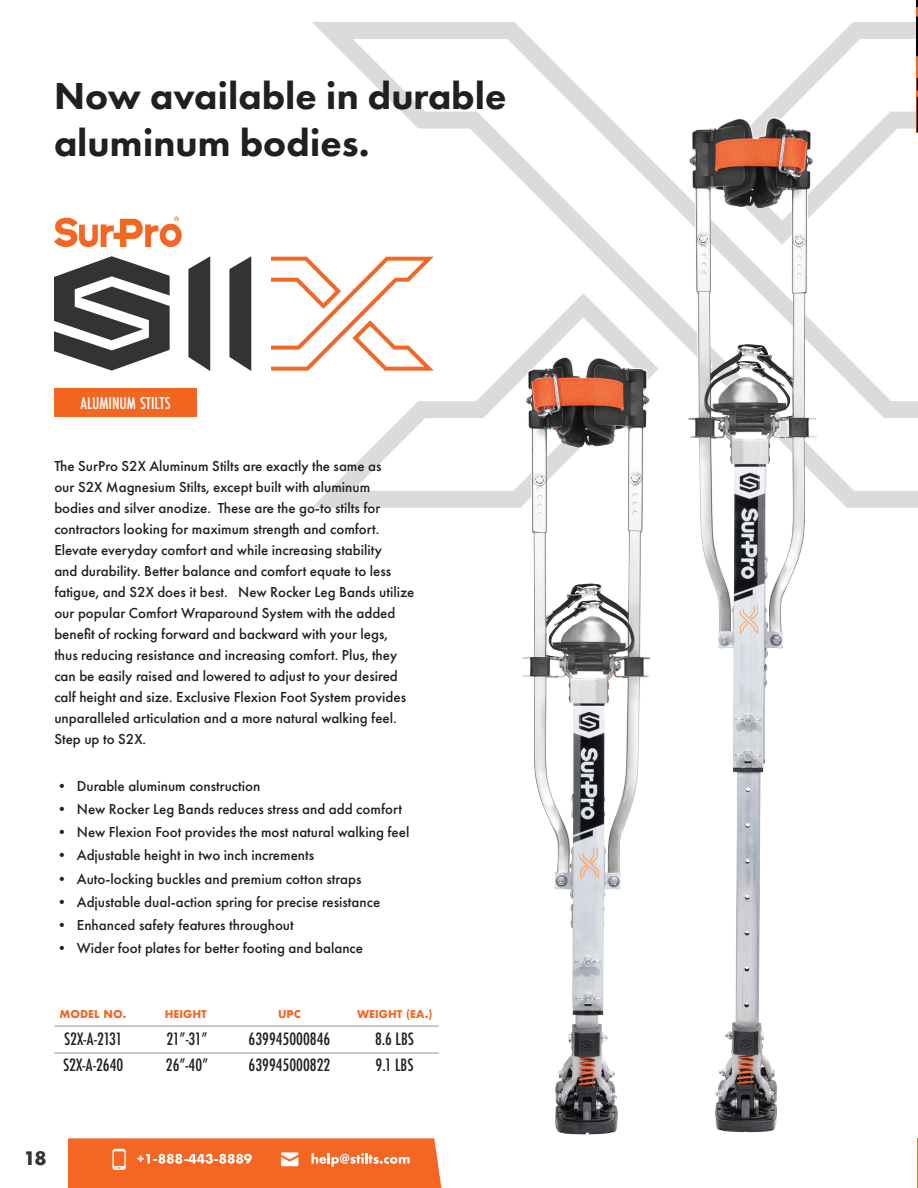
<style>
.page{position:relative;width:918px;height:1188px;background:#fff}
.page>*{position:absolute;margin:0;border:0;box-sizing:border-box;transform-origin:0 0}
.Stilts_page_-_Large_Header{font:800 39px/46.8px "Futura PT";color:#231f20}
.Stilts_page_-_Small_Header{font:500 18px "Futura PT Cond";color:#fff}
.t1{font:700 18px "Futura";color:#323332}
.Table_Data{font:500 condensed 16.5px "Futura";color:#231f20}
.Basic{font:500 15px/21px "Futura PT";color:#231f20}
.t2{font:700 10.5px "Futura";color:#f26824}
</style>
<div class="page">
<svg style="left:312px;top:22px;width:606px;height:486px"></svg>
<img style="left:506px;top:84px;width:334px;height:1051px">
<hr style="left:917px;top:0;width:1px;height:132px;background:#f36421">
<svg style="left:917px;top:78px;width:1px;height:13px"></svg>
<svg style="left:917px;top:97px;width:1px;height:35px"></svg>
<svg style="left:917px;top:0;width:1px;height:56px"></svg>
<hr style="left:54px;top:1026px;width:385px;height:1px;background:#939598">
<hr style="left:54px;top:1053px;width:385px;height:1px;background:#939598">
<svg style="left:68px;top:1138px;width:374px;height:50px;background:#f37235"></svg>
<svg style="left:54px;top:216px;width:128px;height:31px"></svg>
<svg style="left:54px;top:256px;width:116px;height:115px"></svg>
<svg style="left:188px;top:256px;width:22px;height:115px;background:#4d4e4d"></svg>
<svg style="left:229px;top:256px;width:22px;height:115px;background:#4e4f4e"></svg>
<svg style="left:271px;top:257px;width:163px;height:114px"></svg>
<div style="left:54px;top:388px;width:142px;height:29px;background:#f36621"></div>
<hr style="left:917px;top:1139px;width:1px;height:49px;background:#f36623">
<p class="Stilts_page_-_Large_Header" style="left:54px;top:72px;width:454px">Now available in durable aluminum bodies.</p>
<p class="Stilts_page_-_Small_Header" style="left:81px;top:392px;width:92px">ALUMINUM STILTS</p>
<p class="Basic" style="left:54px;top:456px;width:361px">The SurPro S2X Aluminum Stilts are exactly the same as<br>our S2X Magnesium Stilts, except built with aluminum<br>bodies and silver anodize. These are the go-to stilts for contractors looking for maximum strength and comfort.<br>Elevate everyday comfort and while increasing stability<br>and durability. Better balance and comfort equate to less fatigue, and S2X does it best. New Rocker Leg Bands utilize our popular Comfort Wraparound System with the added benefit of rocking forward and backward with your legs, thus reducing resistance and increasing comfort. Plus, they can be easily raised and lowered to adjust to your desired calf height and size. Exclusive Flexion Foot System provides unparalleled articulation and a more natural walking feel.<br>Step up to S2X.</p>
<p class="Basic" style="left:54px;top:775px;width:208px">• Durable aluminum construction</p>
<p class="Basic" style="left:54px;top:798px;width:349px">• New Rocker Leg Bands reduces stress and add comfort</p>
<p class="Basic" style="left:54px;top:822px;width:357px">• New Flexion Foot provides the most natural walking feel</p>
<p class="Basic" style="left:54px;top:845px;width:261px">• Adjustable height in two inch increments</p>
<p class="Basic" style="left:54px;top:868px;width:309px">• Auto-locking buckles and premium cotton straps</p>
<p class="Basic" style="left:54px;top:891px;width:327px">• Adjustable dual-action spring for precise resistance</p>
<p class="Basic" style="left:54px;top:915px;width:241px">• Enhanced safety features throughout</p>
<p class="Basic" style="left:54px;top:938px;width:310px">• Wider foot plates for better footing and balance</p>
<p class="t2" style="left:59px;top:1006px;width:68px">MODEL NO.</p>
<p class="t2" style="left:165px;top:1006px;width:44px">HEIGHT</p>
<p class="t2" style="left:278px;top:1006px;width:24px">UPC</p>
<p class="t2" style="left:357px;top:1006px;width:77px">WEIGHT (EA.)</p>
<p class="Table_Data" style="left:64px;top:1029px;width:60px">S2X-A-2131</p>
<p class="Table_Data" style="left:63px;top:1054px;width:62px">S2X-A-2640</p>
<p class="Table_Data" style="left:166px;top:1029px;width:43px">21”-31”</p>
<p class="Table_Data" style="left:249px;top:1029px;width:83px">639945000846</p>
<p class="Table_Data" style="left:375px;top:1029px;width:40px">8.6 LBS</p>
<p class="Table_Data" style="left:166px;top:1054px;width:44px">26”-40”</p>
<p class="Table_Data" style="left:249px;top:1054px;width:83px">639945000822</p>
<p class="Table_Data" style="left:376px;top:1054px;width:39px">9.1 LBS</p>
<p class="t1" style="left:23px;top:1145px;width:25px">18</p>
</div>
